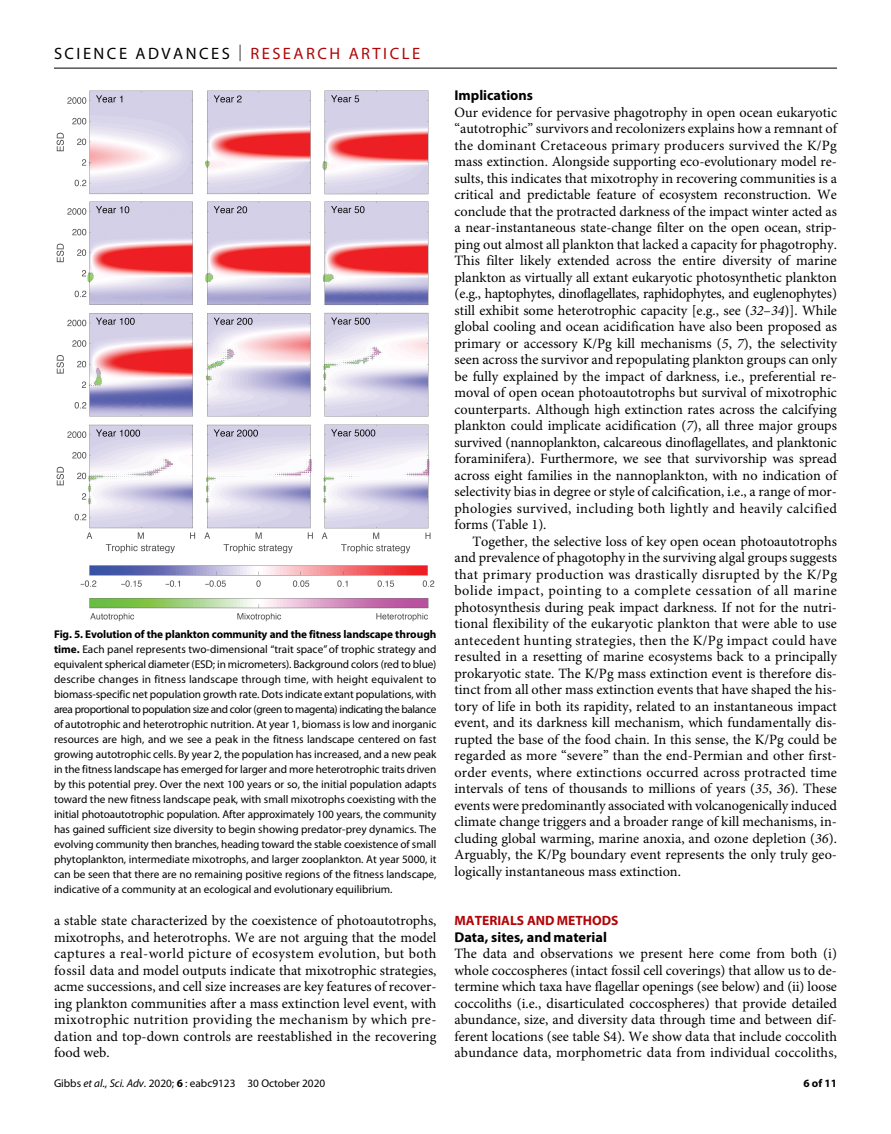
<style>
.page{position:relative;width:891px;height:1134px;background:#fff}
.page>*{position:absolute;margin:0;border:0;box-sizing:border-box;transform-origin:0 0}
.t1{font:16.5px "Myriad Pro";letter-spacing:.15em;color:#000}
.t2{font:14.25px/16.5px "Minion Pro";letter-spacing:.005em;color:#000;text-align:justify}
.t3{font:700 14.25px "Myriad Pro";color:#000}
.t4{font:700 13.5px "Myriad Pro";color:#b10508}
.t5{font:11.25px/15px "Myriad Pro";color:#000;text-align:justify}
.t6{font:700 11.25px "Myriad Pro";color:#000}
.s1{font-weight:300}
.s2{color:#b10508}
.s3{font-weight:700}
.s4{font-style:italic}
</style>
<div class="page">
<hr style="left:54px;top:68px;width:783px;height:1px;background:#000">
<img style="left:56px;top:90px;width:378px;height:532px">
<p class="t1" style="left:54px;top:40px;width:368px">SCIENCE ADVANCES <span class="s1">|</span> <span class="s2">RESEARCH ARTICLE</span></p>
<p class="t5" style="left:54px;top:627px;width:384px"><span class="s3">Fig. 5. Evolution of the plankton community and the fitness landscape through time.</span> Each panel represents two-dimensional “trait space” of trophic strategy and equivalent spherical diameter (ESD; in micrometers). Background colors (red to blue) describe changes in fitness landscape through time, with height equivalent to biomass-specific net population growth rate. Dots indicate extant populations, with area proportional to population size and color (green to magenta) indicating the balance of autotrophic and heterotrophic nutrition. At year 1, biomass is low and inorganic resources are high, and we see a peak in the fitness landscape centered on fast growing autotrophic cells. By year 2, the population has increased, and a new peak in the fitness landscape has emerged for larger and more heterotrophic traits driven by this potential prey. Over the next 100 years or so, the initial population adapts toward the new fitness landscape peak, with small mixotrophs coexisting with the initial photoautotrophic population. After approximately 100 years, the community has gained sufficient size diversity to begin showing predator-prey dynamics. The evolving community then branches, heading toward the stable coexistence of small phytoplankton, intermediate mixotrophs, and larger zooplankton. At year 5000, it can be seen that there are no remaining positive regions of the fitness landscape, indicative of a community at an ecological and evolutionary equilibrium.</p>
<p class="t2" style="left:54px;top:914px;width:384px">a stable state characterized by the coexistence of photoautotrophs, mixotrophs, and heterotrophs. We are not arguing that the model captures a real-world picture of ecosystem evolution, but both fossil data and model outputs indicate that mixotrophic strategies, acme successions, and cell size increases are key features of recover&shy;ing plankton communities after a mass extinction level event, with mixotrophic nutrition providing the mechanism by which pre&shy;dation and top-down controls are reestablished in the recovering food web.</p>
<p class="t5" style="left:54px;top:1076px;width:273px">Gibbs <span class="s4">et al</span>., <span class="s4">Sci. Adv.</span> 2020; <span class="s3">6</span> : eabc9123 30 October 2020</p>
<p class="t3" style="left:454px;top:84px;width:80px">Implications</p>
<p class="t2" style="left:454px;top:105px;width:384px">Our evidence for pervasive phagotrophy in open ocean eukaryotic “autotrophic” survivors and recolonizers explains how a remnant of the dominant Cretaceous primary producers survived the K/Pg mass extinction. Alongside supporting eco-evolutionary model re&shy;sults, this indicates that mixotrophy in recovering communities is a critical and predictable feature of ecosystem reconstruction. We conclude that the protracted darkness of the impact winter acted as a near-instantaneous state-change filter on the open ocean, strip&shy;ping out almost all plankton that lacked a capacity for phagotrophy.<br>This filter likely extended across the entire diversity of marine plankton as virtually all extant eukaryotic photosynthetic plankton (e.g., haptophytes, dinoflagellates, raphidophytes, and euglenophytes) still exhibit some heterotrophic capacity [e.g., see (<span class="s4">32</span>–<span class="s4">34</span>)]. While global cooling and ocean acidification have also been proposed as primary or accessory K/Pg kill mechanisms (<span class="s4">5</span>, <span class="s4">7</span>), the selectivity seen across the survivor and repopulating plankton groups can only be fully explained by the impact of darkness, i.e., preferential re&shy;moval of open ocean photoautotrophs but survival of mixotrophic counterparts. Although high extinction rates across the calcifying plankton could implicate acidification (<span class="s4">7</span>), all three major groups survived (nannoplankton, calcareous dinoflagellates, and planktonic foraminifera). Furthermore, we see that survivorship was spread across eight families in the nannoplankton, with no indication of selectivity bias in degree or style of calcification, i.e., a range of mor&shy;phologies survived, including both lightly and heavily calcified forms (Table 1).</p>
<p class="t2" style="left:454px;top:534px;width:384px;text-indent:18px">Together, the selective loss of key open ocean photoautotrophs and prevalence of phagotophy in the surviving algal groups suggests that primary production was drastically disrupted by the K/Pg bolide impact, pointing to a complete cessation of all marine photosynthesis during peak impact darkness. If not for the nutri&shy;tional flexibility of the eukaryotic plankton that were able to use antecedent hunting strategies, then the K/Pg impact could have resulted in a resetting of marine ecosystems back to a principally prokaryotic state. The K/Pg mass extinction event is therefore dis&shy;tinct from all other mass extinction events that have shaped the his&shy;tory of life in both its rapidity, related to an instantaneous impact event, and its darkness kill mechanism, which fundamentally dis&shy;rupted the base of the food chain. In this sense, the K/Pg could be regarded as more “severe” than the end-Permian and other first&shy;order events, where extinctions occurred across protracted time intervals of tens of thousands to millions of years (<span class="s4">35</span>, <span class="s4">36</span>). These events were predominantly associated with volcanogenically induced climate change triggers and a broader range of kill mechanisms, in&shy;cluding global warming, marine anoxia, and ozone depletion (<span class="s4">36</span>).<br>Arguably, the K/Pg boundary event represents the only truly geo&shy;logically instantaneous mass extinction.</p>
<p class="t4" style="left:454px;top:910px;width:166px">MATERIALS AND METHODS</p>
<p class="t3" style="left:454px;top:925px;width:154px">Data, sites, and material</p>
<p class="t2" style="left:454px;top:947px;width:384px">The data and observations we present here come from both (i) whole coccospheres (intact fossil cell coverings) that allow us to de&shy;termine which taxa have flagellar openings (see below) and (ii) loose coccoliths (i.e., disarticulated coccospheres) that provide detailed abundance, size, and diversity data through time and between dif&shy;ferent locations (see table S4). We show data that include coccolith abundance data, morphometric data from individual coccoliths,</p>
<p class="t6" style="left:803px;top:1074px;width:35px">6 of 11</p>
</div>
